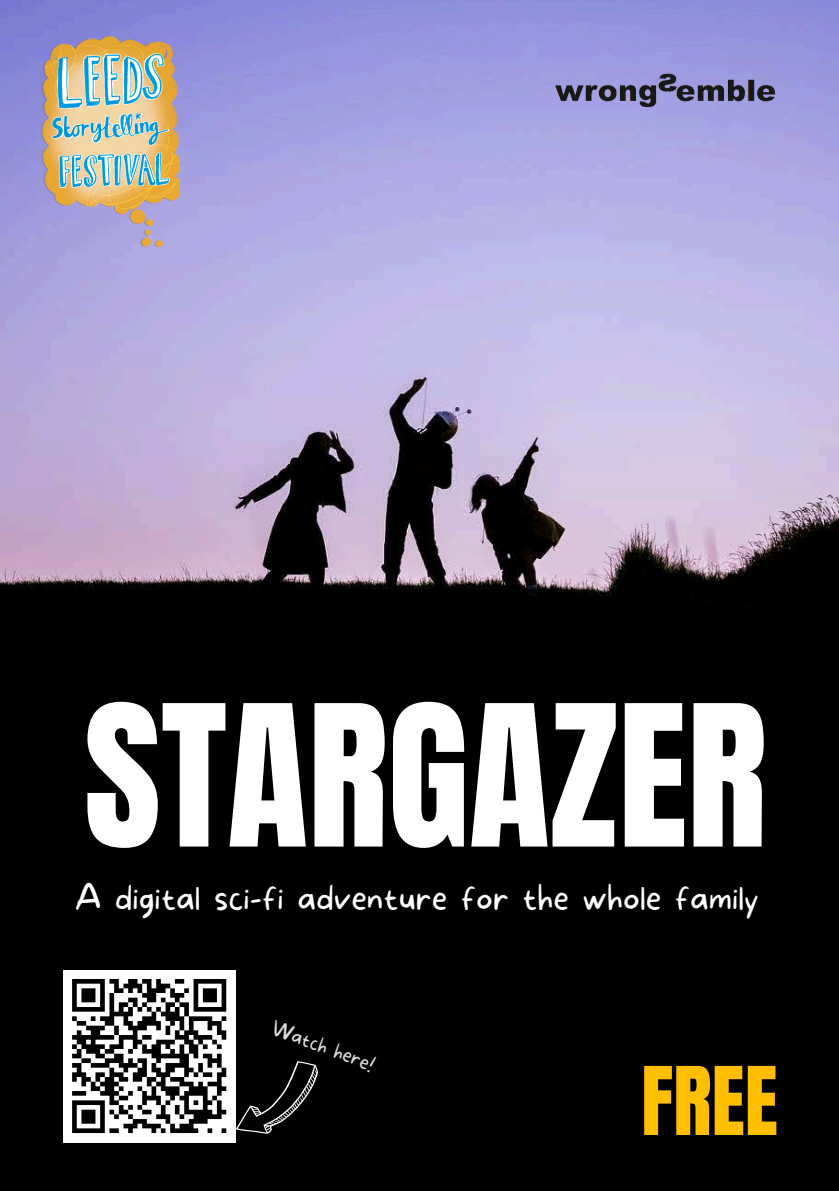
<style>
.page{position:relative;width:839px;height:1191px;background:#fff}
.page>*{position:absolute;margin:0;border:0;box-sizing:border-box;transform-origin:0 0}
.t1{font:167px "Anton";color:#fff}
.t2{font:80.4px "Anton";color:#febf00}
.t3{font:100 34.4px "More Sugar";color:#fff}
.t4{font:100 20px "More Sugar";color:#fff}
</style>
<div class="page">
<div style="left:0;top:0;width:838px;height:1191px;background:#000"></div>
<img style="left:0;top:0;width:838px;height:597px">
<img style="left:41px;top:36px;width:139px;height:211px">
<img style="left:55px;top:52px;width:111px;height:58px">
<img style="left:58px;top:153px;width:112px;height:37px">
<img style="left:50px;top:110px;width:120px;height:38px">
<img style="left:555px;top:57px;width:222px;height:54px">
<div style="left:63px;top:970px;width:172px;height:172px;background:#fff"></div>
<svg style="left:67px;top:977px;width:251px;height:166px"></svg>
<p class="t1" style="left:84px;top:657px;width:684px">STARGAZER</p>
<p class="t3" style="left:75px;top:877px;width:685px">A digital sci-fi adventure for the whole family</p>
<p class="t4" style="left:276px;top:1016px;width:111px;rotate:20deg">Watch here!</p>
<p class="t2" style="left:641px;top:1043px;width:138px">FREE</p>
</div>
